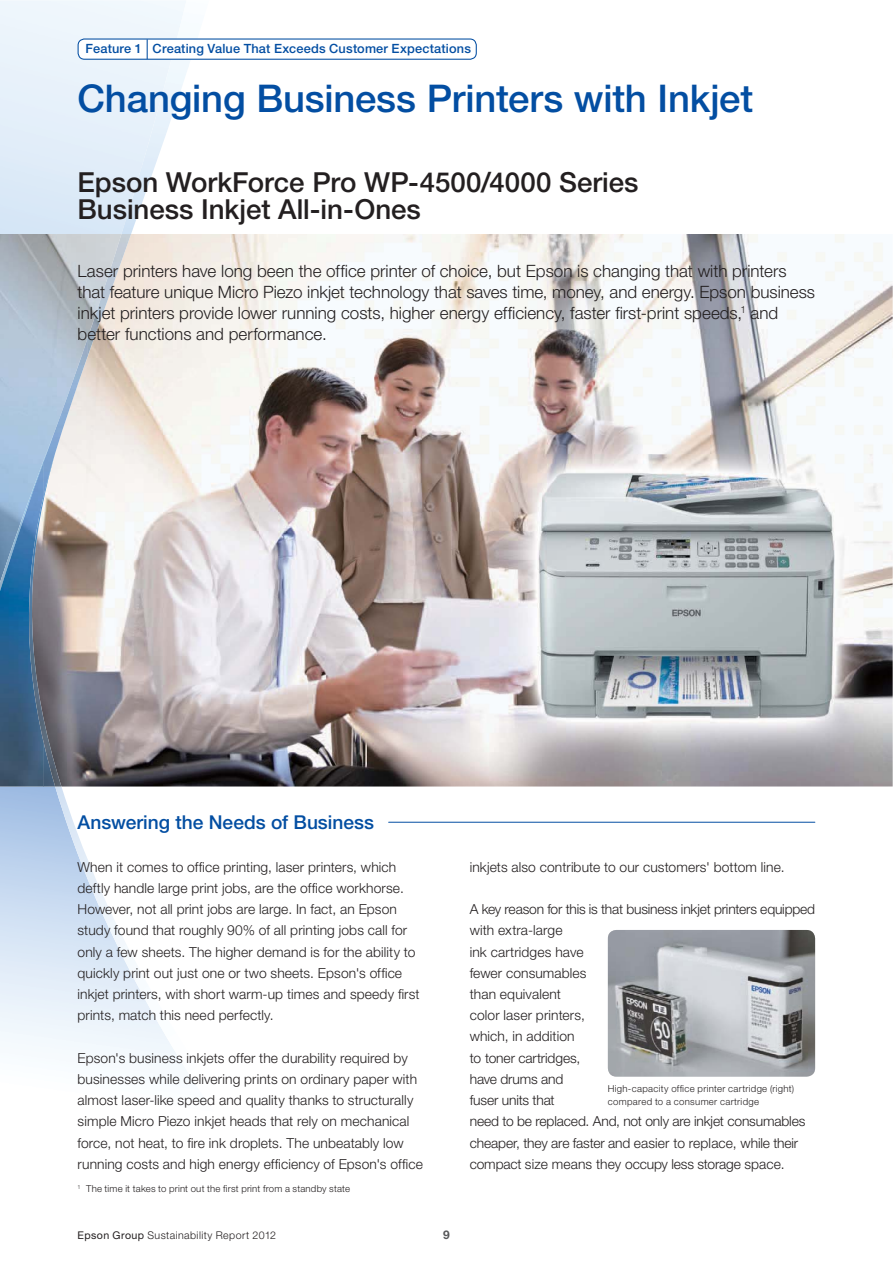
<style>
.page{position:relative;width:893px;height:1263px;background:#fff}
.page>*{position:absolute;margin:0;border:0;box-sizing:border-box;transform-origin:0 0}
.t1{font:500 38.25px "Helvetica Neue LT Std";letter-spacing:-.005em;color:#034ea2}
.t2{font:500 27.6px/27.6px "Helvetica Neue LT Std";color:#231f20}
.t3{font:500 19.2px "Helvetica Neue LT Std";color:#034ea2}
.t4{font:300 16.95px/21.3px "Helvetica Neue LT Std";color:#231f20}
.t5{font:300 13.8px/21.3px "Helvetica Neue LT Std";letter-spacing:.01em;color:#231f20}
.t6{font:500 12.75px "Helvetica Neue LT Std";letter-spacing:.015em;color:#034ea2}
.t7{font:700 12px "Helvetica Neue LT Std";color:#58595b}
.t8{font:300 10.65px "Helvetica Neue LT Std";letter-spacing:.04em;color:#231f20}
.t9{font:300 9.6px/12.8px "Helvetica Neue LT Std";letter-spacing:.03em;color:#231f20}
.s1{font-weight:400}
</style>
<div class="page">
<img style="left:61px;top:234px;width:832px;height:553px">
<img style="left:0;top:234px;width:121px;height:349px">
<img style="left:121px;top:234px;width:10px;height:123px">
<img style="left:43px;top:338px;width:45px;height:159px">
<img style="left:0;top:591px;width:28px;height:196px">
<img style="left:121px;top:60px;width:51px;height:174px">
<img style="left:58px;top:234px;width:63px;height:188px">
<img style="left:0;top:414px;width:61px;height:177px">
<img style="left:104px;top:898px;width:49px;height:117px">
<img style="left:55px;top:787px;width:49px;height:131px">
<img style="left:28px;top:453px;width:33px;height:334px">
<img style="left:70px;top:833px;width:18px;height:48px">
<div style="left:78px;top:39px;width:398px;height:20px;background:#fff;border-radius:6px"></div>
<div style="left:78px;top:38px;width:399px;height:22px;border:1px solid #034ea2;border-radius:6px"></div>
<img style="left:608px;top:930px;width:207px;height:147px;border-radius:9px">
<svg style="left:147px;top:39px;width:1px;height:20px"></svg>
<hr style="left:389px;top:822px;width:426px;height:1px;background:#034ea2">
<p class="t6" style="left:86px;top:44px;width:387px">Feature 1 Creating Value That Exceeds Customer Expectations</p>
<h1 class="t1" style="left:78px;top:84px;width:677px">Changing Business Printers with Inkjet</h1>
<h2 class="t2" style="left:78px;top:170px;width:562px">Epson WorkForce Pro WP-4500/4000 Series<br>Business Inkjet All-in-Ones</h2>
<p class="t4" style="left:78px;top:261px;width:739px">Laser printers have long been the office printer of choice, but Epson is changing that with printers that feature unique Micro Piezo inkjet technology that saves time, money, and energy. Epson business inkjet printers provide lower running costs, higher energy efficiency, faster first-print speeds,<sup>1</sup> and better functions and performance.</p>
<h3 class="t3" style="left:78px;top:815px;width:298px">Answering the Needs of Business</h3>
<p class="t5" style="left:78px;top:857px;width:343px">When it comes to office printing, laser printers, which deftly handle large print jobs, are the office workhorse.<br>However, not all print jobs are large. In fact, an Epson study found that roughly 90% of all printing jobs call for only a few sheets. The higher demand is for the ability to quickly print out just one or two sheets. Epson's office inkjet printers, with short warm-up times and speedy first prints, match this need perfectly.</p>
<p class="t5" style="left:78px;top:1048px;width:347px">Epson's business inkjets offer the durability required by businesses while delivering prints on ordinary paper with almost laser-like speed and quality thanks to structurally simple Micro Piezo inkjet heads that rely on mechanical force, not heat, to fire ink droplets. The unbeatably low running costs and high energy efficiency of Epson's office</p>
<p class="t9" style="left:78px;top:1183px;width:274px"><sup>1</sup> The time it takes to print out the first print from a standby state</p>
<p class="t8" style="left:78px;top:1231px;width:200px"><span class="s1">Epson Group</span> Sustainability Report 2012</p>
<p class="t7" style="left:443px;top:1230px;width:8px">9</p>
<p class="t5" style="left:470px;top:857px;width:316px">inkjets also contribute to our customers' bottom line.</p>
<p class="t5" style="left:470px;top:900px;width:347px">A key reason for this is that business inkjet printers equipped with extra-large<br>ink cartridges have<br>fewer consumables<br>than equivalent<br>color laser printers,<br>which, in addition<br>to toner cartridges,<br>have drums and<br>fuser units that<br>need to be replaced. And, not only are inkjet consumables cheaper, they are faster and easier to replace, while their compact size means they occupy less storage space.</p>
<p class="t9" style="left:608px;top:1083px;width:188px">High-capacity office printer cartridge (right) compared to a consumer cartridge</p>
</div>
